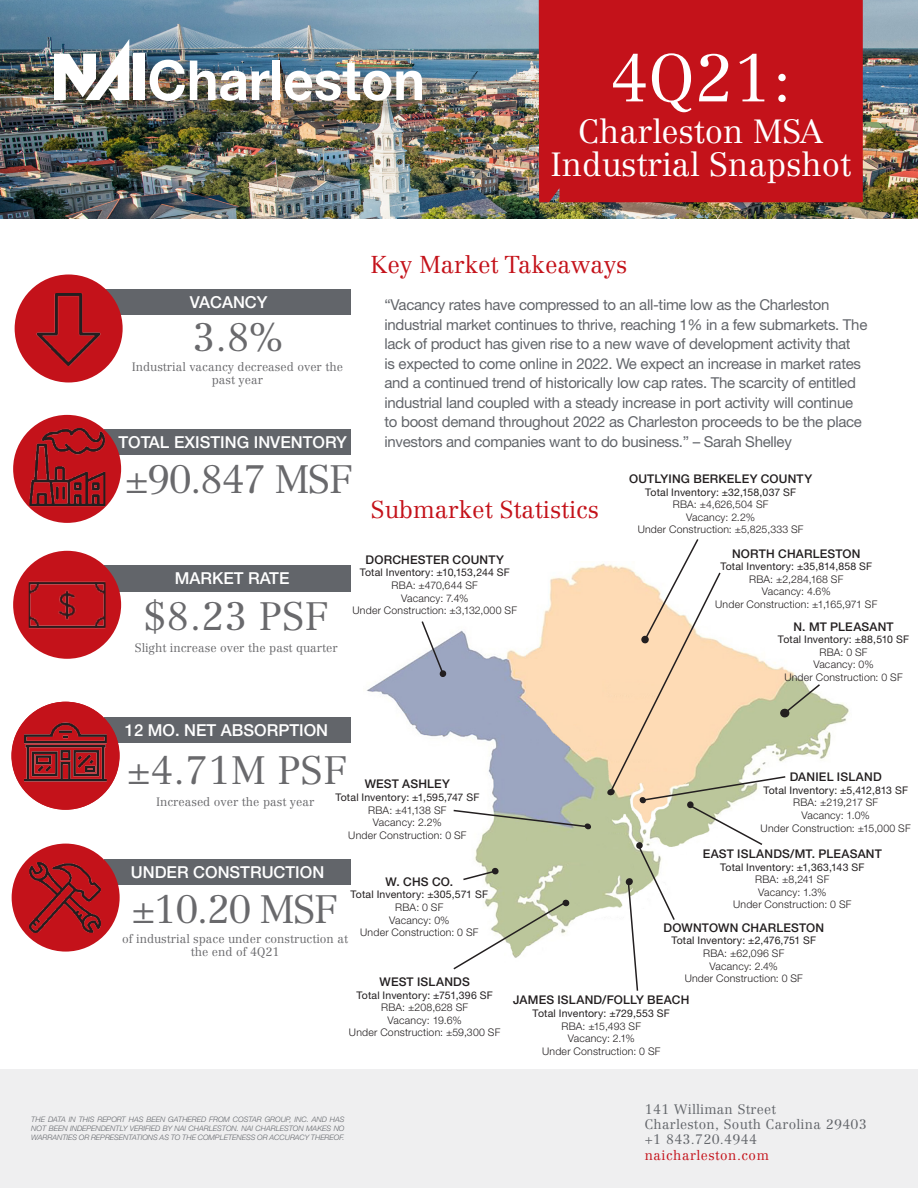
<style>
.page{position:relative;width:918px;height:1188px;background:#fff}
.page>*{position:absolute;margin:0;border:0;box-sizing:border-box;transform-origin:0 0}
.t1{font:300 66px "Centennial LT Std";color:#fff}
.t2{font:300 39px "Centennial LT Std";letter-spacing:-.04em;color:#69696c}
.t3{font:300 33px "Centennial LT Std";color:#fff}
.t4{font:300 24px "Centennial LT Std";color:#c4121a}
.t5{font:300 19.5px "Centennial LT Std";letter-spacing:-.005em;color:#fff}
.t6{font:500 16.5px "Helvetica Neue LT Std";color:#fff}
.style1{font:15px/19.5px "Helvetica Neue LT Std";letter-spacing:-.02em;color:#62656a}
.t7{font:300 13.5px "Centennial LT Std";letter-spacing:.02em;color:#62656a}
.t8{font:300 13.5px "Centennial LT Std";letter-spacing:.04em;color:#c4121a}
.t9{font:500 12px "Helvetica Neue LT Std";letter-spacing:.015em;color:#231f20}
.t10{font:300 12px/13.5px "Centennial LT Std";color:#69696c;text-align:center}
.t11{font:300 10.5px "Helvetica Neue LT Std";letter-spacing:.02em;color:#231f20}
.t12{font:10.5px "Helvetica Neue LT Std";letter-spacing:.015em;color:#231f20}
.t13{font:300 10.5px "Helvetica Neue LT Std";letter-spacing:-.02em;color:#231f20}
.t14{font:italic 300 7.5px/9px "Helvetica Neue LT Std";color:#62656a;text-align:justify}
</style>
<div class="page">
<img style="left:367px;top:563px;width:482px;height:359px">
<img style="left:0;top:0;width:918px;height:218px">
<div style="left:539px;top:0;width:324px;height:202px;background:#c4121a"></div>
<div style="left:56px;top:43px;width:385px;height:77px;background:#231f20;opacity:.4"></div>
<div style="left:133px;top:54px;width:12px;height:46px;background:#fff"></div>
<img style="left:54px;top:39px;width:75px;height:61px">
<img style="left:150px;top:60px;width:119px;height:41px">
<div style="left:273px;top:61px;width:7px;height:39px;background:#fff"></div>
<img style="left:285px;top:63px;width:137px;height:38px">
<div style="left:0;top:1070px;width:918px;height:118px;background:#efeff0"></div>
<svg style="left:420px;top:620px;width:28px;height:58px"></svg>
<svg style="left:452px;top:809px;width:140px;height:22px"></svg>
<svg style="left:452px;top:898px;width:118px;height:72px"></svg>
<svg style="left:462px;top:866px;width:38px;height:15px"></svg>
<svg style="left:606px;top:539px;width:216px;height:452px"></svg>
<div style="left:104px;top:289px;width:247px;height:25px;background:#62656a"></div>
<div style="left:104px;top:430px;width:247px;height:25px;background:#62656a"></div>
<div style="left:104px;top:566px;width:247px;height:26px;background:#62656a"></div>
<div style="left:104px;top:717px;width:247px;height:25px;background:#62656a"></div>
<div style="left:104px;top:860px;width:247px;height:25px;background:#62656a"></div>
<div style="left:13px;top:551px;width:108px;height:108px;background:#c4121a;border-radius:50%"></div>
<img style="left:29px;top:566px;width:77px;height:77px">
<div style="left:12px;top:844px;width:108px;height:108px;background:#c4121a;border-radius:50%"></div>
<img style="left:30px;top:863px;width:71px;height:69px">
<div style="left:13px;top:415px;width:108px;height:108px;background:#c4121a;border-radius:50%"></div>
<img style="left:29px;top:428px;width:76px;height:78px">
<div style="left:15px;top:274px;width:108px;height:108px;background:#c4121a;border-radius:50%"></div>
<img style="left:36px;top:294px;width:65px;height:72px">
<div style="left:11px;top:702px;width:108px;height:108px;background:#c4121a;border-radius:50%"></div>
<img style="left:24px;top:711px;width:83px;height:83px">
<div style="left:700px;top:900px;width:179px;height:88px;background:#fff"></div>
<p class="t1" style="left:610px;top:39px;width:183px">4Q21:</p>
<p class="t3" style="left:578px;top:112px;width:246px">Charleston MSA</p>
<p class="t3" style="left:551px;top:145px;width:302px">Industrial Snapshot</p>
<p class="t5" style="left:588px;top:65px;width:244px">RETAIL MARKET REPORT</p>
<p class="t5" style="left:588px;top:90px;width:115px">1<sup>st</sup> QTR 2017</p>
<p class="t6" style="left:190px;top:292px;width:79px">VACANCY</p>
<p class="t2" style="left:192px;top:314px;width:92px">3.8%</p>
<p class="t10" style="left:132px;top:360px;width:213px">Industrial vacancy decreased over the past year</p>
<p class="t6" style="left:118px;top:433px;width:230px">TOTAL EXISTING INVENTORY</p>
<p class="t4" style="left:370px;top:250px;width:258px">Key Market Takeaways</p>
<p class="style1" style="left:384px;top:295px;width:484px">“Vacancy rates have compressed to an all-time low as the Charleston industrial market continues to thrive, reaching 1% in a few submarkets. The lack of product has given rise to a new wave of development activity that<br>is expected to come online in 2022. We expect an increase in market rates and a continued trend of historically low cap rates. The scarcity of entitled industrial land coupled with a steady increase in port activity will continue to boost demand throughout 2022 as Charleston proceeds to be the place investors and companies want to do business.” – Sarah Shelley</p>
<p class="t2" style="left:125px;top:456px;width:229px">±90.847 MSF</p>
<p class="t4" style="left:371px;top:496px;width:229px">Submarket Statistics</p>
<p class="t6" style="left:175px;top:569px;width:116px">MARKET RATE</p>
<p class="t2" style="left:144px;top:593px;width:187px">$8.23 PSF</p>
<p class="t10" style="left:135px;top:641px;width:204px">Slight increase over the past quarter</p>
<p class="t9" style="left:366px;top:552px;width:140px">DORCHESTER COUNTY</p>
<p class="t12" style="left:360px;top:566px;width:152px">Total Inventory: ±10,153,244 SF</p>
<p class="t11" style="left:392px;top:579px;width:88px">RBA: ±470,644 SF</p>
<p class="t11" style="left:401px;top:592px;width:69px">Vacancy: 7.4%</p>
<p class="t11" style="left:353px;top:604px;width:166px">Under Construction: ±3,132,000 SF</p>
<p class="t6" style="left:125px;top:720px;width:205px">12 MO. NET ABSORPTION</p>
<p class="t2" style="left:127px;top:747px;width:222px">±4.71M PSF</p>
<p class="t9" style="left:365px;top:777px;width:87px">WEST ASHLEY</p>
<p class="t12" style="left:335px;top:791px;width:145px">Total Inventory: ±1,595,747 SF</p>
<p class="t11" style="left:368px;top:803px;width:80px">RBA: ±41,138 SF</p>
<p class="t11" style="left:373px;top:816px;width:70px">Vacancy: 2.2%</p>
<p class="t11" style="left:348px;top:829px;width:120px">Under Construction: 0 SF</p>
<p class="t10" style="left:156px;top:795px;width:160px">Increased over the past year</p>
<p class="t9" style="left:629px;top:472px;width:185px">OUTLYING BERKELEY COUNTY</p>
<p class="t12" style="left:645px;top:486px;width:153px">Total Inventory: ±32,158,037 SF</p>
<p class="t11" style="left:673px;top:498px;width:97px">RBA: ±4,626,504 SF</p>
<p class="t11" style="left:686px;top:511px;width:70px">Vacancy: 2.2%</p>
<p class="t11" style="left:638px;top:523px;width:167px">Under Construction: ±5,825,333 SF</p>
<p class="t9" style="left:732px;top:546px;width:130px">NORTH CHARLESTON</p>
<p class="t12" style="left:720px;top:560px;width:153px">Total Inventory: ±35,814,858 SF</p>
<p class="t11" style="left:749px;top:573px;width:96px">RBA: ±2,284,168 SF</p>
<p class="t11" style="left:762px;top:585px;width:70px">Vacancy: 4.6%</p>
<p class="t11" style="left:715px;top:598px;width:164px">Under Construction: ±1,165,971 SF</p>
<p class="t9" style="left:793px;top:619px;width:102px">N. MT PLEASANT</p>
<p class="t12" style="left:778px;top:633px;width:133px">Total Inventory: ±88,510 SF</p>
<p class="t11" style="left:819px;top:646px;width:50px">RBA: 0 SF</p>
<p class="t11" style="left:813px;top:658px;width:62px">Vacancy: 0%</p>
<p class="t11" style="left:784px;top:671px;width:120px">Under Construction: 0 SF</p>
<p class="t9" style="left:790px;top:770px;width:93px">DANIEL ISLAND</p>
<p class="t12" style="left:763px;top:784px;width:146px">Total Inventory: ±5,412,813 SF</p>
<p class="t13" style="left:793px;top:796px;width:87px">RBA: ±219,217 SF</p>
<p class="t11" style="left:801px;top:809px;width:70px">Vacancy: 1.0%</p>
<p class="t11" style="left:761px;top:821px;width:152px">Under Construction: ±15,000 SF</p>
<p class="t6" style="left:131px;top:863px;width:195px">UNDER CONSTRUCTION</p>
<p class="t9" style="left:385px;top:874px;width:69px">W. CHS CO.</p>
<p class="t12" style="left:351px;top:888px;width:139px">Total Inventory: ±305,571 SF</p>
<p class="t11" style="left:395px;top:901px;width:50px">RBA: 0 SF</p>
<p class="t11" style="left:389px;top:913px;width:62px">Vacancy: 0%</p>
<p class="t11" style="left:360px;top:926px;width:120px">Under Construction: 0 SF</p>
<p class="t2" style="left:132px;top:886px;width:208px">±10.20 MSF</p>
<p class="t10" style="left:122px;top:932px;width:227px">of industrial space under construction at the end of 4Q21</p>
<p class="t9" style="left:380px;top:975px;width:92px">WEST ISLANDS</p>
<p class="t12" style="left:356px;top:989px;width:138px">Total Inventory: ±751,396 SF</p>
<p class="t11" style="left:381px;top:1001px;width:88px">RBA: ±208,628 SF</p>
<p class="t11" style="left:388px;top:1014px;width:76px">Vacancy: 19.6%</p>
<p class="t11" style="left:349px;top:1026px;width:153px">Under Construction: ±59,300 SF</p>
<p class="t9" style="left:703px;top:847px;width:181px">EAST ISLANDS/MT. PLEASANT</p>
<p class="t12" style="left:720px;top:861px;width:146px">Total Inventory: ±1,363,143 SF</p>
<p class="t11" style="left:755px;top:873px;width:76px">RBA: ±8,241 SF</p>
<p class="t11" style="left:758px;top:886px;width:70px">Vacancy: 1.3%</p>
<p class="t11" style="left:733px;top:898px;width:120px">Under Construction: 0 SF</p>
<p class="t9" style="left:664px;top:920px;width:162px">DOWNTOWN CHARLESTON</p>
<p class="t12" style="left:671px;top:934px;width:146px">Total Inventory: ±2,476,751 SF</p>
<p class="t11" style="left:703px;top:947px;width:83px">RBA: ±62,096 SF</p>
<p class="t11" style="left:710px;top:959px;width:70px">Vacancy: 2.4%</p>
<p class="t11" style="left:685px;top:972px;width:120px">Under Construction: 0 SF</p>
<p class="t9" style="left:513px;top:993px;width:178px">JAMES ISLAND/FOLLY BEACH</p>
<p class="t12" style="left:533px;top:1007px;width:139px">Total Inventory: ±729,553 SF</p>
<p class="t11" style="left:562px;top:1019px;width:81px">RBA: ±15,493 SF</p>
<p class="t11" style="left:568px;top:1032px;width:69px">Vacancy: 2.1%</p>
<p class="t11" style="left:542px;top:1045px;width:120px">Under Construction: 0 SF</p>
<p class="t14" style="left:31px;top:1115px;width:315px">THE DATA IN THIS REPORT HAS BEEN GATHERED FROM COSTAR GROUP, INC. AND HAS NOT BEEN INDEPENDENTLY VERIFIED BY NAI CHARLESTON. NAI CHARLESTON MAKES NO WARRANTIES OR REPRESENTATIONS AS TO THE COMPLETENESS OR ACCURACY THEREOF.</p>
<p class="t7" style="left:645px;top:1102px;width:133px">141 Williman Street</p>
<p class="t7" style="left:645px;top:1117px;width:224px">Charleston, South Carolina 29403</p>
<p class="t7" style="left:645px;top:1132px;width:114px">+1 843.720.4944</p>
<p class="t8" style="left:645px;top:1147px;width:126px">naicharleston.com</p>
</div>
